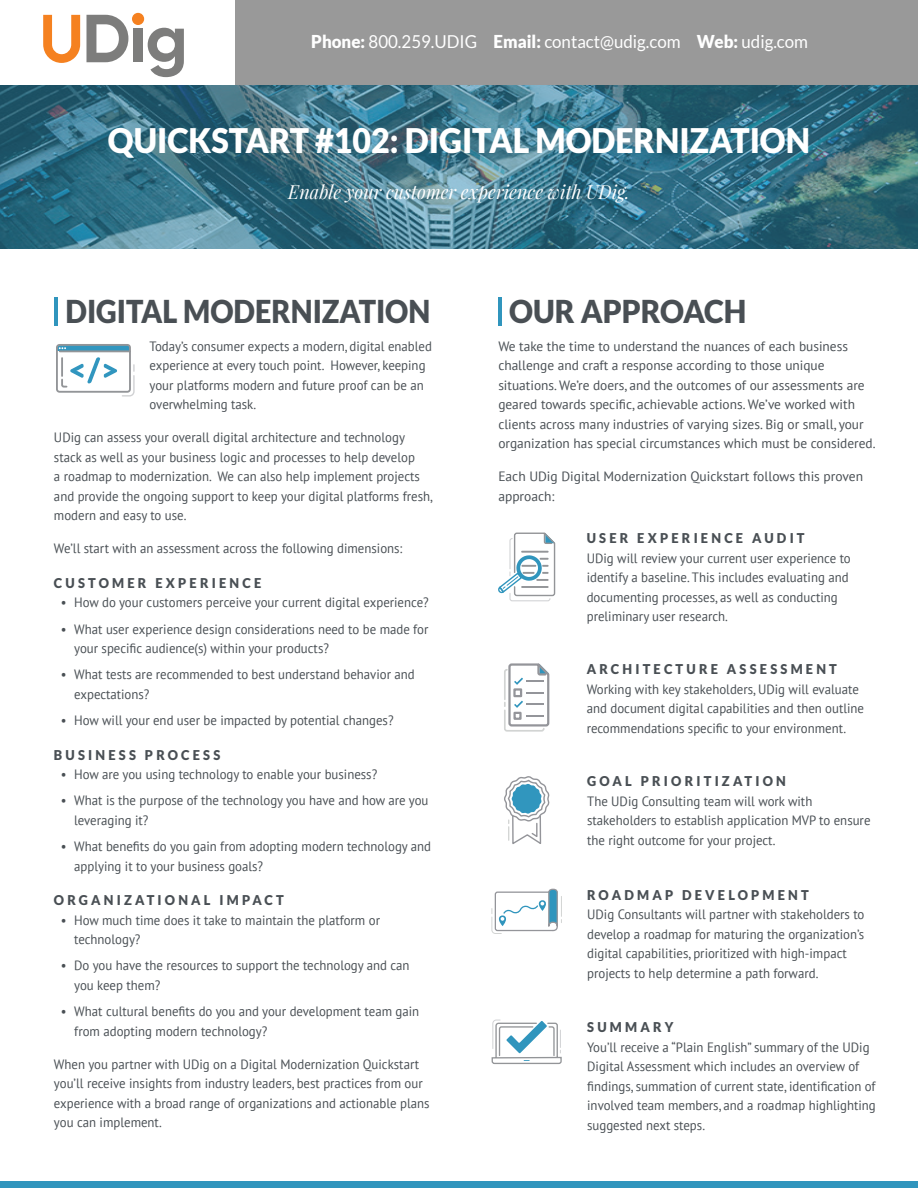
<style>
.page{position:relative;width:918px;height:1188px;background:#fff}
.page>*{position:absolute;margin:0;border:0;box-sizing:border-box;transform-origin:0 0}
.t1{font:900 33.9px "Lato";color:#fff;scale:.95 1}
.t2{font:900 31.5px "Lato";color:#494f54;scale:.92 1}
.t3{font:900 31.5px "Lato";color:#494f54;scale:.95 1}
.t4{font:italic 19.05px "Playfair Display";color:#fff;scale:.95 1}
.t5{font:17.85px "Lato";color:#fff;scale:.95 1}
.t6{font:13.5px/19.5px "PT Sans";color:#494f54;scale:.95 1}
.t7{font:13.5px/19.5px "PT Sans";color:#494f54}
.t8{font:900 13.5px "Lato";letter-spacing:.25em;color:#494f54;scale:.95 1}
.s1{font-weight:900}
</style>
<div class="page">
<div style="left:235px;top:0;width:683px;height:86px;background:#999"></div>
<svg style="left:87px;top:15px;width:41px;height:47px"></svg>
<div style="left:133px;top:29px;width:10px;height:33px;background:#7d7d7c"></div>
<svg style="left:148px;top:28px;width:36px;height:49px"></svg>
<svg style="left:43px;top:15px;width:37px;height:48px"></svg>
<div style="left:132px;top:13px;width:12px;height:12px;background:#f58120;border-radius:50%"></div>
<svg style="left:0;top:85px;width:918px;height:163px;background:#397285"></svg>
<div style="left:0;top:1181px;width:918px;height:7px;background:#3095bd"></div>
<hr style="left:498px;top:298px;width:4px;height:28px;background:#3095bd">
<hr style="left:55px;top:298px;width:3px;height:28px;background:#3095bd">
<svg style="left:504px;top:663px;width:46px;height:69px"></svg>
<svg style="left:491px;top:888px;width:71px;height:46px"></svg>
<svg style="left:498px;top:532px;width:58px;height:70px"></svg>
<svg style="left:491px;top:1019px;width:71px;height:45px"></svg>
<svg style="left:56px;top:344px;width:79px;height:53px"></svg>
<svg style="left:504px;top:776px;width:46px;height:68px"></svg>
<h3 class="t5" style="left:311px;top:32px;width:525px"><span class="s1">Phone:</span> 800.259.UDIG <span class="s1">Email:</span> contact@udig.com <span class="s1">Web:</span> udig.com</h3>
<h1 class="t1" style="left:108px;top:120px;width:741px">QUICKSTART #102: DIGITAL MODERNIZATION</h1>
<h3 class="t4" style="left:288px;top:179px;width:361px">Enable your customer experience with UDig.</h3>
<h2 class="t2" style="left:66px;top:293px;width:398px">DIGITAL MODERNIZATION</h2>
<h2 class="t3" style="left:509px;top:293px;width:251px">OUR APPROACH</h2>
<p class="t6" style="left:150px;top:336px;width:299px">Today’s consumer expects a modern, digital enabled experience at every touch point. However, keeping your platforms modern and future proof can be an overwhelming task.</p>
<p class="t6" style="left:54px;top:428px;width:400px">UDig can assess your overall digital architecture and technology stack as well as your business logic and processes to help develop<br>a roadmap to modernization. We can also help implement projects and provide the ongoing support to keep your digital platforms fresh, modern and easy to use.</p>
<p class="t6" style="left:54px;top:539px;width:368px">We’ll start with an assessment across the following dimensions:</p>
<p class="t8" style="left:54px;top:575px;width:220px">CUSTOMER EXPERIENCE</p>
<p class="t6" style="left:61px;top:593px;width:389px">• How do your customers perceive your current digital experience?</p>
<p class="t6" style="left:74px;top:619px;width:374px;text-indent:-14px">• What user experience design considerations need to be made for your specific audience(s) within your products?</p>
<p class="t6" style="left:74px;top:665px;width:360px;text-indent:-14px">• What tests are recommended to best understand behavior and expectations?</p>
<p class="t6" style="left:61px;top:710px;width:352px">• How will your end user be impacted by potential changes?</p>
<p class="t8" style="left:54px;top:747px;width:177px">BUSINESS PROCESS</p>
<p class="t6" style="left:61px;top:764px;width:335px">• How are you using technology to enable your business?</p>
<p class="t6" style="left:74px;top:791px;width:374px;text-indent:-14px">• What is the purpose of the technology you have and how are you leveraging it?</p>
<p class="t6" style="left:74px;top:836px;width:377px;text-indent:-14px">• What benefits do you gain from adopting modern technology and applying it to your business goals?</p>
<p class="t8" style="left:54px;top:892px;width:244px">ORGANIZATIONAL IMPACT</p>
<p class="t6" style="left:74px;top:910px;width:323px;text-indent:-14px">• How much time does it take to maintain the platform or technology?</p>
<p class="t6" style="left:74px;top:955px;width:355px;text-indent:-14px">• Do you have the resources to support the technology and can you keep them?</p>
<p class="t6" style="left:74px;top:1001px;width:365px;text-indent:-14px">• What cultural benefits do you and your development team gain from adopting modern technology?</p>
<p class="t6" style="left:54px;top:1054px;width:397px">When you partner with UDig on a Digital Modernization Quickstart you’ll receive insights from industry leaders, best practices from our experience with a broad range of organizations and actionable plans you can implement.</p>
<p class="t7" style="left:498px;top:336px;width:379px">We take the time to understand the nuances of each business challenge and craft a response according to those unique situations. We’re doers, and the outcomes of our assessments are geared towards specific, achievable actions. We’ve worked with clients across many industries of varying sizes. Big or small, your organization has special circumstances which must be considered.</p>
<p class="t7" style="left:498px;top:467px;width:366px">Each UDig Digital Modernization Quickstart follows this proven approach:</p>
<p class="t8" style="left:587px;top:531px;width:231px">USER EXPERIENCE AUDIT</p>
<p class="t6" style="left:587px;top:548px;width:279px">UDig will review your current user experience to identify a baseline. This includes evaluating and documenting processes, as well as conducting preliminary user research.</p>
<p class="t8" style="left:587px;top:661px;width:265px">ARCHITECTURE ASSESSMENT</p>
<p class="t6" style="left:587px;top:679px;width:294px">Working with key stakeholders, UDig will evaluate and document digital capabilities and then outline recommendations specific to your environment.</p>
<p class="t8" style="left:587px;top:773px;width:211px">GOAL PRIORITIZATION</p>
<p class="t6" style="left:587px;top:791px;width:300px">The UDig Consulting team will work with stakeholders to establish application MVP to ensure the right outcome for your project.</p>
<p class="t8" style="left:587px;top:887px;width:235px">ROADMAP DEVELOPMENT</p>
<p class="t6" style="left:587px;top:904px;width:293px">UDig Consultants will partner with stakeholders to develop a roadmap for maturing the organization’s digital capabilities, prioritized with high-impact projects to help determine a path forward.</p>
<p class="t8" style="left:587px;top:1019px;width:92px">SUMMARY</p>
<p class="t6" style="left:587px;top:1037px;width:305px">You’ll receive a “Plain English” summary of the UDig Digital Assessment which includes an overview of findings, summation of current state, identification of involved team members, and a roadmap highlighting suggested next steps.</p>
</div>
